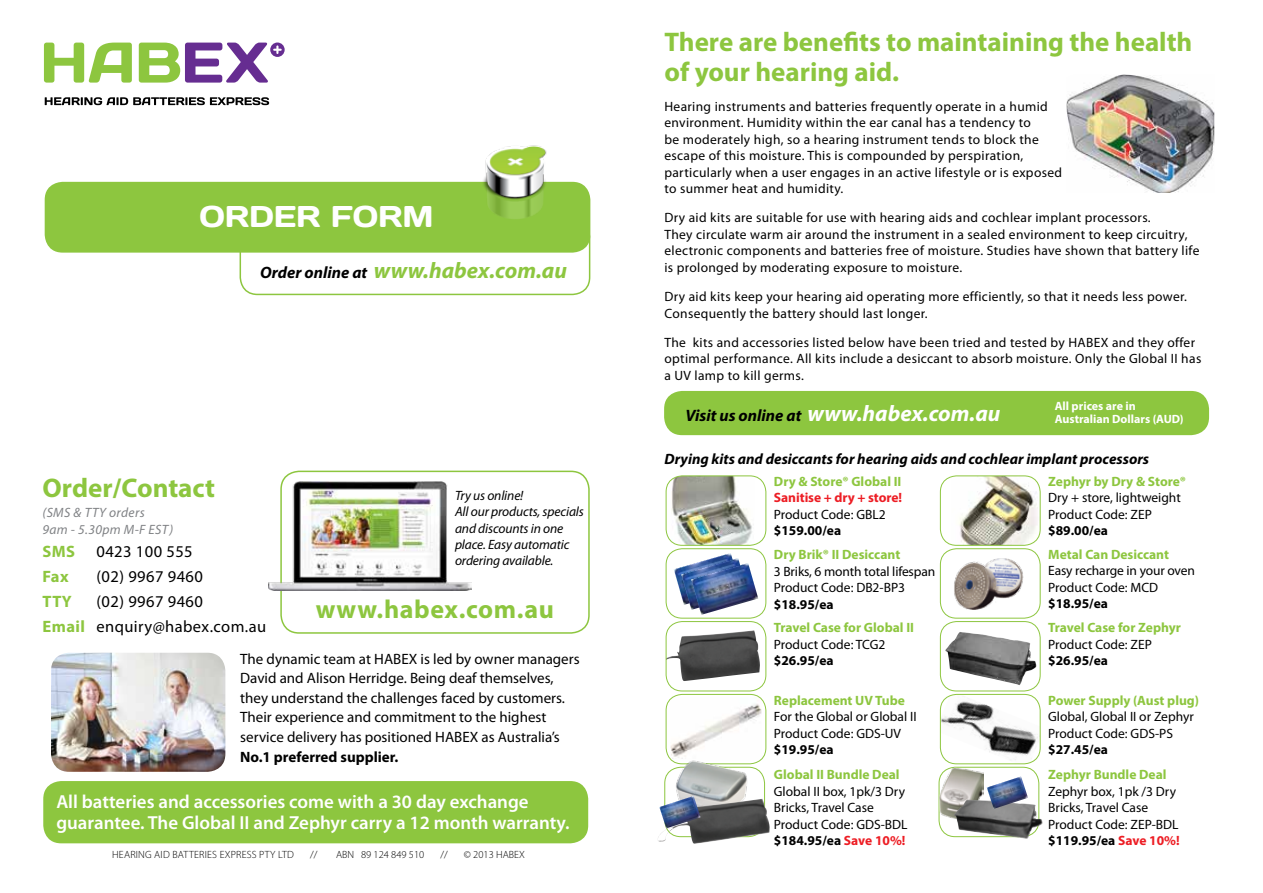
<style>
.page{position:relative;width:1263px;height:893px;background:#fff}
.page>*{position:absolute;margin:0;border:0;box-sizing:border-box;transform-origin:0 0}
.t1{font:30px "Days One";color:#fff}
.t2{font:700 27px/30px "Myriad Pro";color:#8dc63f}
.t3{font:700 25.95px "Myriad Pro";letter-spacing:.025em;color:#8dc63f}
.t4{font:italic 700 22.5px "Myriad Pro";color:#fff}
.t5{font:italic 700 22.5px "Myriad Pro";color:#8dc63f}
.t6{font:600 18.9px/21px "Myriad Pro";color:#fff}
.t7{font:16.5px/25.2px "Myriad Pro";letter-spacing:.025em;color:#000;text-align:center}
.t8{font:700 16.5px "Myriad Pro";letter-spacing:.025em;color:#8dc63f}
.t9{font:15px/19.5px "Myriad Pro";color:#000}
.t10{font:italic 700 15px "Myriad Pro";color:#000}
.t11{font:700 15px "Myriad Pro";color:#000}
.t12{font:13.5px/16.5px "Myriad Pro";letter-spacing:.025em;color:#000}
.t13{font:13.5px/16.5px "Myriad Pro";color:#000}
.t14{font:700 13.5px "Myriad Pro";color:#8dc63f}
.t15{font:italic 13.5px/16.2px "Myriad Pro";letter-spacing:-.01em;color:#000}
.t16{font:13.5px/16.5px "Myriad Pro";letter-spacing:-.01em;color:#000}
.t17{font:700 13.5px "Myriad Pro";color:#000}
.t18{font:italic 13.5px/16.5px "Myriad Pro";letter-spacing:.025em;color:#808285}
.t19{font:700 13.5px "Myriad Pro";letter-spacing:-.005em;color:#ed1d24}
.t20{font:700 12px/13.5px "Myriad Pro";color:#fff}
.t21{font:300 10.5px "Myriad Pro";letter-spacing:.02em;color:#000}
.t22{font:300 10.5px "Myriad Pro";color:#000}
.s1{font-size:16.5px;color:#000}
.s2{font-weight:700;color:#8dc63f}
.s3{font-weight:700}
.s4{font-weight:700;color:#ed1d24}
</style>
<div class="page">
<div style="left:240px;top:220px;width:350px;height:75px;border:2px solid #8dc63f;border-radius:17px"></div>
<div style="left:45px;top:182px;width:545px;height:71px;background:#8dc63f;border-radius:18px"></div>
<svg style="left:45px;top:97px;width:224px;height:8px"></svg>
<svg style="left:44px;top:43px;width:88px;height:40px"></svg>
<svg style="left:139px;top:43px;width:146px;height:40px"></svg>
<img style="left:476px;top:145px;width:81px;height:74px">
<div style="left:43px;top:781px;width:545px;height:62px;background:#8dc63f;border-radius:18px"></div>
<div style="left:280px;top:471px;width:310px;height:163px;border:2px solid #8dc63f;border-radius:18px"></div>
<img style="left:269px;top:482px;width:203px;height:108px">
<img style="left:51px;top:653px;width:174px;height:119px">
<div style="left:939px;top:767px;width:100px;height:70px;border:1px solid #8dc63f;border-radius:16px"></div>
<img style="left:940px;top:768px;width:43px;height:51px">
<div style="left:664px;top:391px;width:545px;height:44px;background:#8dc63f;border-radius:18px"></div>
<img style="left:671px;top:476px;width:81px;height:69px">
<div style="left:666px;top:476px;width:100px;height:70px;border:1px solid #8dc63f;border-radius:16px"></div>
<img style="left:951px;top:476px;width:89px;height:69px">
<div style="left:940px;top:476px;width:100px;height:70px;border:1px solid #8dc63f;border-radius:16px"></div>
<div style="left:666px;top:548px;width:100px;height:70px;border:1px solid #8dc63f;border-radius:16px"></div>
<img style="left:954px;top:558px;width:70px;height:51px">
<div style="left:940px;top:548px;width:100px;height:70px;border:1px solid #8dc63f;border-radius:16px"></div>
<img style="left:666px;top:630px;width:94px;height:51px">
<div style="left:666px;top:621px;width:100px;height:70px;border:1px solid #8dc63f;border-radius:16px"></div>
<img style="left:945px;top:632px;width:91px;height:53px">
<div style="left:940px;top:621px;width:100px;height:70px;border:1px solid #8dc63f;border-radius:16px"></div>
<img style="left:671px;top:697px;width:90px;height:63px">
<div style="left:666px;top:694px;width:100px;height:70px;border:1px solid #8dc63f;border-radius:16px"></div>
<img style="left:940px;top:694px;width:100px;height:70px">
<div style="left:940px;top:694px;width:100px;height:70px;border:1px solid #8dc63f;border-radius:16px"></div>
<img style="left:1067px;top:75px;width:147px;height:118px">
<img style="left:674px;top:553px;width:58px;height:41px">
<img style="left:681px;top:558px;width:59px;height:50px">
<img style="left:691px;top:563px;width:67px;height:52px">
<img style="left:674px;top:758px;width:75px;height:41px">
<img style="left:658px;top:799px;width:112px;height:45px">
<img style="left:953px;top:800px;width:90px;height:39px">
<img style="left:659px;top:796px;width:41px;height:32px">
<img style="left:987px;top:776px;width:41px;height:33px">
<h1 class="t1" style="left:199px;top:197px;width:236px">ORDER FORM</h1>
<h3 class="t5" style="left:260px;top:256px;width:308px"><span class="s1">Order online at</span> www.habex.com.au</h3>
<h2 class="t2" style="left:43px;top:471px;width:174px">Order/Contact</h2>
<p class="t18" style="left:43px;top:504px;width:132px">(SMS &amp; TTY orders<br>9am - 5.30pm M-F EST)</p>
<p class="t8" style="left:43px;top:540px;width:34px">SMS</p>
<p class="t7" style="left:97px;top:538px;width:98px">0423 100 555</p>
<p class="t8" style="left:43px;top:566px;width:28px">Fax</p>
<p class="t7" style="left:97px;top:563px;width:108px">(02) 9967 9460</p>
<p class="t8" style="left:43px;top:591px;width:31px">TTY</p>
<p class="t7" style="left:43px;top:589px;width:225px">(02) 9967 9460<br><span class="s2">Email</span> enquiry@habex.com.au</p>
<p class="t15" style="left:455px;top:487px;width:130px">Try us online!<br>All our products, specials and discounts in one place. Easy automatic ordering available.</p>
<h3 class="t3" style="left:316px;top:593px;width:240px">www.habex.com.au</h3>
<p class="t9" style="left:240px;top:649px;width:341px">The dynamic team at HABEX is led by owner managers David and Alison Herridge. Being deaf themselves, they understand the challenges faced by customers.<br>Their experience and commitment to the highest service delivery has positioned HABEX as Australia’s</p>
<p class="t11" style="left:240px;top:747px;width:160px">No.1 preferred supplier.</p>
<h3 class="t6" style="left:56px;top:791px;width:515px">All batteries and accessories come with a 30 day exchange guarantee. The Global II and Zephyr carry a 12 month warranty.</h3>
<p class="t21" style="left:112px;top:848px;width:183px">HEARING AID BATTERIES EXPRESS PTY LTD</p>
<p class="t21" style="left:310px;top:848px;width:9px">//</p>
<p class="t22" style="left:336px;top:848px;width:90px">ABN 89 124 849 510</p>
<p class="t21" style="left:440px;top:848px;width:9px">//</p>
<p class="t21" style="left:464px;top:848px;width:56px">© 2013 HABEX</p>
<h2 class="t2" style="left:664px;top:26px;width:529px">There are benefits to maintaining the health of your hearing aid.</h2>
<p class="t12" style="left:664px;top:98px;width:399px">Hearing instruments and batteries frequently operate in a humid environment. Humidity within the ear canal has a tendency to<br>be moderately high, so a hearing instrument tends to block the escape of this moisture. This is compounded by perspiration, particularly when a user engages in an active lifestyle or is exposed to summer heat and humidity.</p>
<p class="t12" style="left:664px;top:209px;width:537px">Dry aid kits are suitable for use with hearing aids and cochlear implant processors.<br>They circulate warm air around the instrument in a sealed environment to keep circuitry, electronic components and batteries free of moisture. Studies have shown that battery life is prolonged by moderating exposure to moisture.</p>
<p class="t12" style="left:664px;top:288px;width:524px">Dry aid kits keep your hearing aid operating more efficiently, so that it needs less power.<br>Consequently the battery should last longer.</p>
<p class="t12" style="left:664px;top:334px;width:538px">The kits and accessories listed below have been tried and tested by HABEX and they offer optimal performance. All kits include a desiccant to absorb moisture. Only the Global II has a UV lamp to kill germs.</p>
<h3 class="t4" style="left:685px;top:399px;width:317px"><span class="s1">Visit us online at</span> www.habex.com.au</h3>
<p class="t20" style="left:1055px;top:399px;width:130px">All prices are in<br>Australian Dollars (AUD)</p>
<p class="t10" style="left:664px;top:450px;width:486px">Drying kits and desiccants for hearing aids and cochlear implant processors</p>
<p class="t14" style="left:774px;top:472px;width:129px">Dry &amp; Store® Global II</p>
<p class="t19" style="left:774px;top:489px;width:130px">Sanitise + dry + store!</p>
<p class="t13" style="left:774px;top:506px;width:113px">Product Code: GBL2</p>
<p class="t17" style="left:774px;top:522px;width:69px">$159.00/ea</p>
<p class="t14" style="left:774px;top:546px;width:128px">Dry Brik® II Desiccant</p>
<p class="t16" style="left:774px;top:562px;width:163px">3 Briks, 6 month total lifespan<br>Product Code: DB2-BP3</p>
<p class="t17" style="left:774px;top:595px;width:61px">$18.95/ea</p>
<p class="t14" style="left:774px;top:619px;width:142px">Travel Case for Global II</p>
<p class="t13" style="left:774px;top:636px;width:113px">Product Code: TCG2</p>
<p class="t17" style="left:774px;top:652px;width:61px">$26.95/ea</p>
<p class="t14" style="left:774px;top:691px;width:133px">Replacement UV Tube</p>
<p class="t13" style="left:774px;top:708px;width:144px">For the Global or Global II<br>Product Code: GDS-UV</p>
<p class="t17" style="left:774px;top:741px;width:61px">$19.95/ea</p>
<p class="t14" style="left:774px;top:766px;width:127px">Global II Bundle Deal</p>
<p class="t13" style="left:774px;top:783px;width:135px">Global II box, 1pk/3 Dry<br>Bricks, Travel Case<br>Product Code: GDS-BDL <span class="s3">$184.95/ea</span> <span class="s4">Save 10%!</span></p>
<p class="t14" style="left:1048px;top:472px;width:139px">Zephyr by Dry &amp; Store®</p>
<p class="t13" style="left:1048px;top:489px;width:134px">Dry + store, lightweight<br>Product Code: ZEP</p>
<p class="t17" style="left:1048px;top:522px;width:61px">$89.00/ea</p>
<p class="t14" style="left:1048px;top:546px;width:122px">Metal Can Desiccant</p>
<p class="t16" style="left:1048px;top:562px;width:148px">Easy recharge in your oven<br>Product Code: MCD</p>
<p class="t17" style="left:1048px;top:595px;width:61px">$18.95/ea</p>
<p class="t14" style="left:1048px;top:619px;width:134px">Travel Case for Zephyr</p>
<p class="t13" style="left:1048px;top:636px;width:105px">Product Code: ZEP</p>
<p class="t17" style="left:1048px;top:652px;width:61px">$26.95/ea</p>
<p class="t14" style="left:1048px;top:691px;width:152px">Power Supply (Aust plug)</p>
<p class="t13" style="left:1048px;top:708px;width:147px">Global, Global II or Zephyr<br>Product Code: GDS-PS</p>
<p class="t17" style="left:1048px;top:741px;width:61px">$27.45/ea</p>
<p class="t14" style="left:1048px;top:766px;width:120px">Zephyr Bundle Deal</p>
<p class="t13" style="left:1048px;top:782px;width:133px">Zephyr box, 1pk /3 Dry<br>Bricks, Travel Case<br>Product Code: ZEP-BDL <span class="s3">$119.95/ea</span> <span class="s4">Save 10%!</span></p>
</div>
